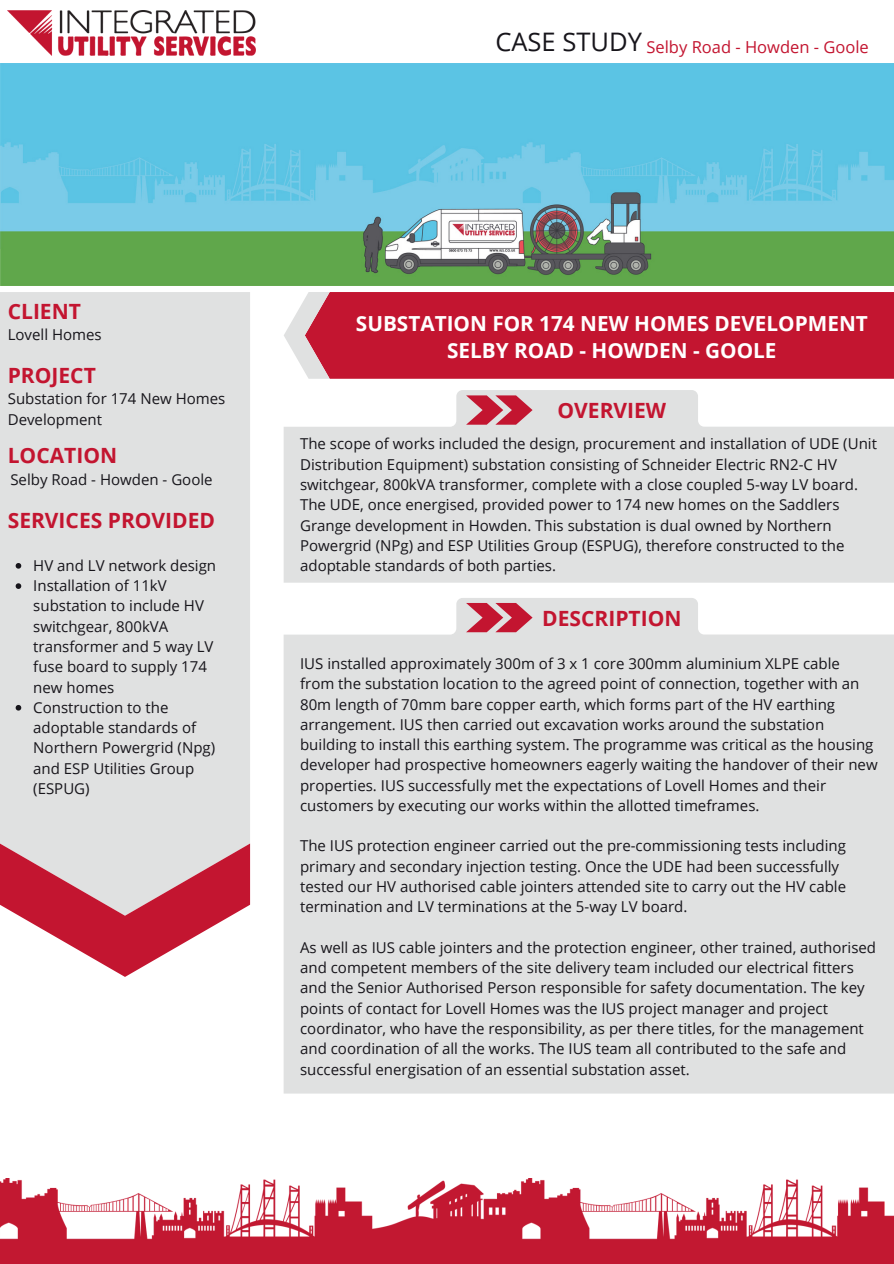
<style>
.page{position:relative;width:894px;height:1264px;background:#fff}
.page>*{position:absolute;margin:0;border:0;box-sizing:border-box;transform-origin:0 0}
.t1{font:25.5px "Open Sans";color:#17151b}
.t2{font:700 21px "Open Sans";color:#c31530}
.t3{font:700 20.7px "Open Sans";color:#fff}
.t4{font:16.5px "Open Sans";color:#c31530}
.t5{font:15px/20.2px "Open Sans";color:#17151b}
</style>
<div class="page">
<img style="left:0;top:64px;width:893px;height:222px">
<img style="left:0;top:1178px;width:893px;height:85px">
<div style="left:0;top:292px;width:250px;height:551px;background:#e0e1e1"></div>
<svg style="left:0;top:843px;width:250px;height:133px"></svg>
<img style="left:8px;top:10px;width:247px;height:45px">
<div style="left:283px;top:598px;width:610px;height:495px;background:#e0e1e1"></div>
<div style="left:329px;top:292px;width:564px;height:87px;background:#c31530"></div>
<svg style="left:284px;top:292px;width:45px;height:87px"></svg>
<svg style="left:283px;top:390px;width:610px;height:192px;fill:#e0e1e1"></svg>
<svg style="left:466px;top:395px;width:66px;height:29px"></svg>
<svg style="left:466px;top:603px;width:66px;height:29px"></svg>
<svg style="left:16px;top:563px;width:5px;height:5px"></svg>
<svg style="left:16px;top:583px;width:5px;height:6px"></svg>
<svg style="left:16px;top:705px;width:5px;height:5px"></svg>
<p class="t1" style="left:495px;top:23px;width:148px">CASE STUDY</p>
<p class="t4" style="left:646px;top:35px;width:224px">Selby Road - Howden - Goole</p>
<p class="t2" style="left:8px;top:297px;width:75px">CLIENT</p>
<p class="t5" style="left:8px;top:324px;width:95px">Lovell Homes</p>
<p class="t2" style="left:8px;top:360px;width:90px">PROJECT</p>
<p class="t5" style="left:8px;top:388px;width:219px">Substation for 174 New Homes<br>Development</p>
<p class="t2" style="left:8px;top:441px;width:111px">LOCATION</p>
<p class="t5" style="left:10px;top:469px;width:204px">Selby Road - Howden - Goole</p>
<p class="t2" style="left:8px;top:505px;width:209px">SERVICES PROVIDED</p>
<p class="t5" style="left:33px;top:555px;width:184px">HV and LV network design</p>
<p class="t5" style="left:33px;top:575px;width:182px">Installation of 11kV substation to include HV switchgear, 800kVA transformer and 5 way LV fuse board to supply 174 new homes</p>
<p class="t5" style="left:33px;top:697px;width:183px">Construction to the adoptable standards of<br>Northern Powergrid (Npg) and ESP Utilities Group (ESPUG)</p>
<p class="t3" style="left:356px;top:309px;width:513px">SUBSTATION FOR 174 NEW HOMES DEVELOPMENT</p>
<p class="t3" style="left:447px;top:336px;width:331px">SELBY ROAD - HOWDEN - GOOLE</p>
<p class="t2" style="left:557px;top:396px;width:110px">OVERVIEW</p>
<p class="t5" style="left:300px;top:433px;width:578px">The scope of works included the design, procurement and installation of UDE (Unit Distribution Equipment) substation consisting of Schneider Electric RN2-C HV switchgear, 800kVA transformer, complete with a close coupled 5-way LV board.<br>The UDE, once energised, provided power to 174 new homes on the Saddlers Grange development in Howden. This substation is dual owned by Northern Powergrid (NPg) and ESP Utilities Group (ESPUG), therefore constructed to the adoptable standards of both parties.</p>
<p class="t2" style="left:542px;top:603px;width:141px">DESCRIPTION</p>
<p class="t5" style="left:300px;top:653px;width:579px">IUS installed approximately 300m of 3 x 1 core 300mm aluminium XLPE cable from the substation location to the agreed point of connection, together with an 80m length of 70mm bare copper earth, which forms part of the HV earthing arrangement. IUS then carried out excavation works around the substation building to install this earthing system. The programme was critical as the housing developer had prospective homeowners eagerly waiting the handover of their new properties. IUS successfully met the expectations of Lovell Homes and their customers by executing our works within the allotted timeframes.</p>
<p class="t5" style="left:300px;top:835px;width:547px">The IUS protection engineer carried out the pre-commissioning tests including primary and secondary injection testing. Once the UDE had been successfully tested our HV authorised cable jointers attended site to carry out the HV cable termination and LV terminations at the 5-way LV board.</p>
<p class="t5" style="left:300px;top:936px;width:577px">As well as IUS cable jointers and the protection engineer, other trained, authorised and competent members of the site delivery team included our electrical fitters and the Senior Authorised Person responsible for safety documentation. The key points of contact for Lovell Homes was the IUS project manager and project coordinator, who have the responsibility, as per there titles, for the management and coordination of all the works. The IUS team all contributed to the safe and successful energisation of an essential substation asset.</p>
</div>
